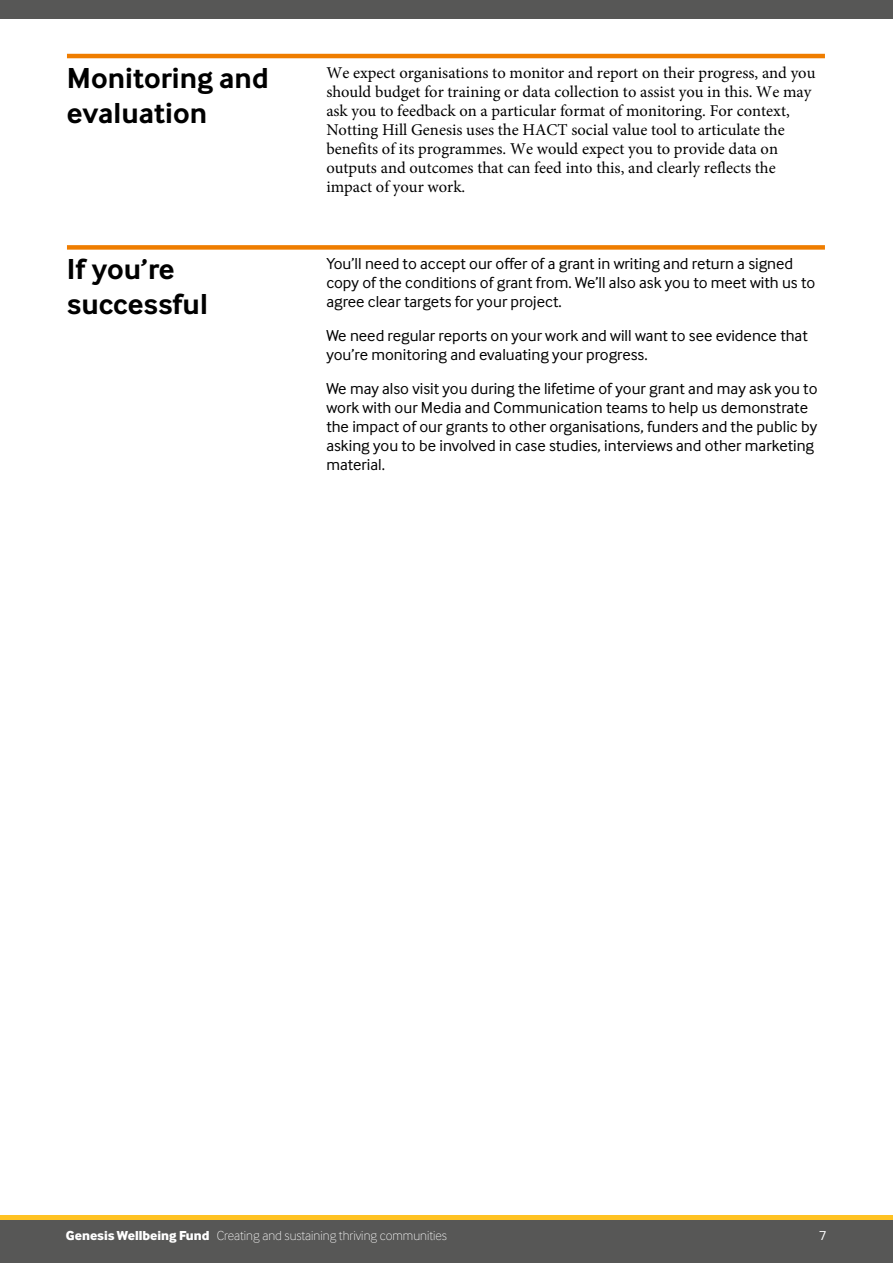
<style>
.page{position:relative;width:893px;height:1263px;background:#fff}
.page>*{position:absolute;margin:0;border:0;box-sizing:border-box;transform-origin:0 0}
.t1{font:700 30px/34.5px "Inter Face";color:#000}
.t2{font:16.5px/19px "Inter Face";color:#000}
.t3{font:16.5px/19px "Minion Pro";color:#000}
.t4{font:100 13.5px "Inter Face";color:#fff}
.t5{font:13.5px "Inter Face";color:#fff}
.s1{font-weight:800}
</style>
<div class="page">
<div style="left:0;top:1215px;width:893px;height:7px;background:#ffc222"></div>
<div style="left:0;top:0;width:893px;height:19px;background:#575756"></div>
<div style="left:0;top:1220px;width:893px;height:43px;background:#575756"></div>
<hr style="left:67px;top:54px;width:758px;height:4px;background:#ef7d00">
<div style="left:67px;top:245px;width:758px;height:5px;background:#ef7d00"></div>
<h1 class="t1" style="left:67px;top:61px;width:203px">Monitoring and evaluation</h1>
<h1 class="t1" style="left:67px;top:252px;width:142px">If you’re successful</h1>
<p class="t3" style="left:326px;top:63px;width:491px">We expect organisations to monitor and report on their progress, and you should budget for training or data collection to assist you in this. We may ask you to feedback on a particular format of monitoring. For context, Notting Hill Genesis uses the HACT social value tool to articulate the benefits of its programmes. We would expect you to provide data on outputs and outcomes that can feed into this, and clearly reflects the impact of your work.</p>
<p class="t2" style="left:326px;top:254px;width:490px">You’ll need to accept our offer of a grant in writing and return a signed copy of the conditions of grant from. We’ll also ask you to meet with us to agree clear targets for your project.</p>
<p class="t2" style="left:326px;top:326px;width:483px">We need regular reports on your work and will want to see evidence that you’re monitoring and evaluating your progress.</p>
<p class="t2" style="left:326px;top:379px;width:493px">We may also visit you during the lifetime of your grant and may ask you to work with our Media and Communication teams to help us demonstrate the impact of our grants to other organisations, funders and the public by asking you to be involved in case studies, interviews and other marketing material.</p>
<p class="t4" style="left:66px;top:1228px;width:382px"><span class="s1">Genesis Wellbeing Fund</span> Creating and sustaining thriving communities</p>
<p class="t5" style="left:819px;top:1228px;width:9px">7</p>
</div>
